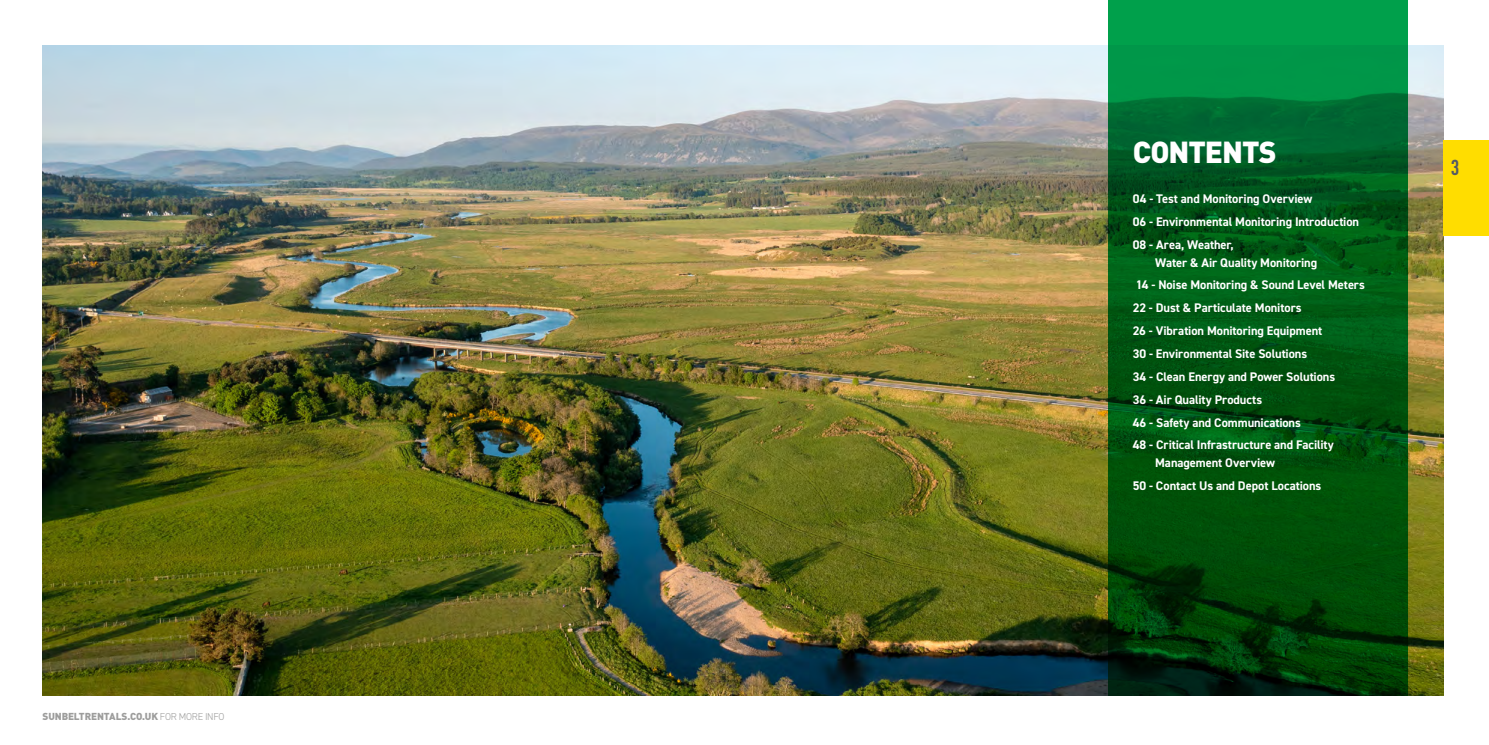
<style>
.page{position:relative;width:1489px;height:745px;background:#fff}
.page>*{position:absolute;margin:0;border:0;box-sizing:border-box;transform-origin:0 0}
.t1{font:900 30px "DINOT";letter-spacing:-.035em;color:#fff}
.t2{font:700 condensed 21.25px "DINOT";color:#545a65}
.t3{font:700 12.5px/22.8px "DIN2014";letter-spacing:-.005em;color:#fff}
.t4{font:900 10px "DINOT";letter-spacing:-.015em;color:#9d9d9c}
.s1{font-family:"DIN2014";font-weight:300}
</style>
<div class="page">
<img style="left:43px;top:45px;width:1400px;height:649px">
<svg style="left:1107px;top:0;width:299px;height:694px"></svg>
<div style="left:1443px;top:140px;width:45px;height:96px;background:#fd0"></div>
<p class="t4" style="left:43px;top:709px;width:183px">SUNBELTRENTALS.CO.UK <span class="s1">FOR MORE INFO</span></p>
<h1 class="t1" style="left:1132px;top:132px;width:145px">CONTENTS</h1>
<p class="t3" style="left:1132px;top:187px;width:228px">04 - Test and Monitoring Overview<br>06 - Environmental Monitoring Introduction<br>08 - Area, Weather,</p>
<p class="t3" style="left:1132px;top:250px;width:234px;text-indent:22px">Water &amp; Air Quality Monitoring<br>14 - Noise Monitoring &amp; Sound Level Meters 22 - Dust &amp; Particulate Monitors<br>26 - Vibration Monitoring Equipment<br>30 - Environmental Site Solutions<br>34 - Clean Energy and Power Solutions<br>36 - Air Quality Products<br>46 - Safety and Communications<br>48 - Critical Infrastructure and Facility</p>
<p class="t3" style="left:1132px;top:450px;width:190px;text-indent:22px">Management Overview<br>50 - Contact Us and Depot Locations</p>
<h2 class="t2" style="left:1450px;top:152px;width:10px">3</h2>
</div>
